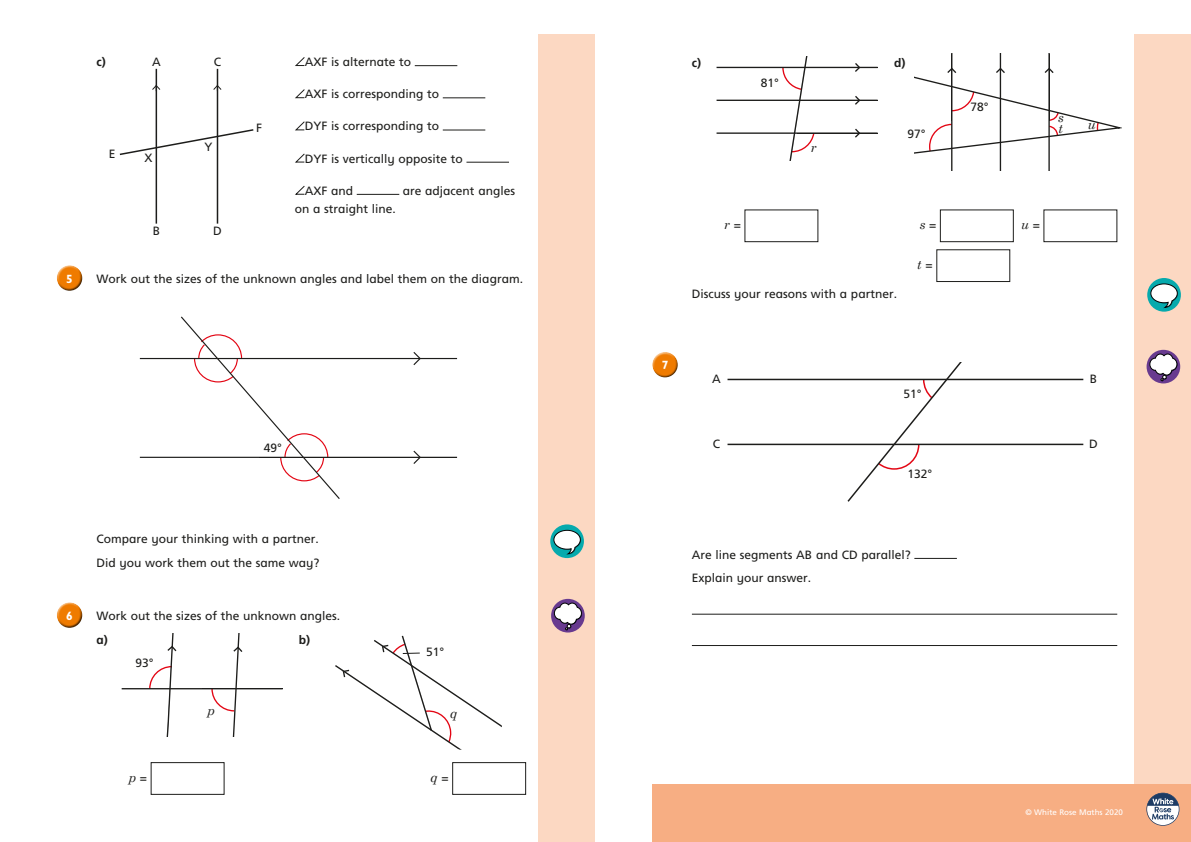
<style>
.page{position:relative;width:1191px;height:842px;background:#fff}
.page>*{position:absolute;margin:0;border:0;box-sizing:border-box;transform-origin:0 0}
.t1{font:italic 13px/11.3px "Century Schoolbook";color:#1d1d1b}
.t2{font:12px/23.7px "Frutiger Inf";color:#1d1d1b}
.t3{font:700 12px "Frutiger Inf";color:#1d1d1b}
.t4{font:700 12px "Gill Infant";color:#fff}
.t5{font:8px "Frutiger Inf";color:#fff}
.s1{font-family:"Frutiger Inf";font-style:normal;font-size:12px}
</style>
<div class="page">
<div style="left:539px;top:34px;width:99px;height:808px;background:#fcd8c2"></div>
<div style="left:595px;top:0;width:48px;height:842px;background:#fff"></div>
<div style="left:1134px;top:34px;width:57px;height:808px;background:#fcd8c2"></div>
<div style="left:652px;top:785px;width:539px;height:57px;background:#f7ae83"></div>
<svg style="left:1146px;top:793px;width:33px;height:33px"></svg>
<svg style="left:1146px;top:350px;width:34px;height:33px"></svg>
<svg style="left:1149px;top:354px;width:28px;height:27px"></svg>
<hr style="left:692px;top:614px;width:425px;height:1px;background:#1d1d1b">
<hr style="left:692px;top:645px;width:425px;height:1px;background:#1d1d1b">
<div style="left:744px;top:210px;width:74px;height:32px;border:1px solid #1d1d1b"></div>
<div style="left:940px;top:210px;width:73px;height:32px;border:1px solid #1d1d1b"></div>
<div style="left:1043px;top:210px;width:74px;height:32px;border:1px solid #1d1d1b"></div>
<div style="left:936px;top:249px;width:74px;height:33px;border:1px solid #1d1d1b"></div>
<div style="left:652px;top:351px;width:26px;height:21px;background:#fff;opacity:.75"></div>
<div style="left:652px;top:356px;width:27px;height:22px;background:#1d1d1b;opacity:.75"></div>
<hr style="left:914px;top:558px;width:43px;height:1px;background:#1d1d1b">
<svg style="left:551px;top:599px;width:34px;height:33px"></svg>
<svg style="left:554px;top:603px;width:28px;height:27px"></svg>
<svg style="left:550px;top:524px;width:34px;height:34px"></svg>
<svg style="left:553px;top:530px;width:28px;height:24px"></svg>
<svg style="left:1147px;top:278px;width:33px;height:34px"></svg>
<svg style="left:1150px;top:284px;width:28px;height:24px"></svg>
<svg style="left:295px;top:57px;width:10px;height:9px"></svg>
<hr style="left:415px;top:65px;width:42px;height:1px;background:#1d1d1b">
<svg style="left:295px;top:89px;width:10px;height:10px"></svg>
<hr style="left:443px;top:97px;width:42px;height:1px;background:#1d1d1b">
<svg style="left:295px;top:121px;width:10px;height:10px"></svg>
<hr style="left:443px;top:130px;width:42px;height:1px;background:#1d1d1b">
<svg style="left:295px;top:153px;width:10px;height:10px"></svg>
<hr style="left:466px;top:162px;width:43px;height:1px;background:#1d1d1b">
<svg style="left:295px;top:186px;width:10px;height:9px"></svg>
<hr style="left:357px;top:194px;width:42px;height:1px;background:#1d1d1b">
<div style="left:57px;top:265px;width:26px;height:20px;background:#fff;opacity:.75"></div>
<div style="left:57px;top:269px;width:27px;height:23px;background:#1d1d1b;opacity:.75"></div>
<div style="left:57px;top:602px;width:26px;height:20px;background:#fff;opacity:.75"></div>
<div style="left:57px;top:606px;width:27px;height:23px;background:#1d1d1b;opacity:.75"></div>
<div style="left:151px;top:762px;width:73px;height:33px;border:1px solid #1d1d1b"></div>
<div style="left:452px;top:762px;width:74px;height:33px;border:1px solid #1d1d1b"></div>
<hr style="left:156px;top:69px;width:1px;height:155px;background:#1d1d1b">
<hr style="left:217px;top:69px;width:1px;height:155px;background:#1d1d1b">
<svg style="left:152px;top:84px;width:9px;height:7px"></svg>
<svg style="left:213px;top:84px;width:9px;height:7px"></svg>
<svg style="left:119px;top:128px;width:135px;height:28px"></svg>
<svg style="left:412px;top:450px;width:10px;height:14px"></svg>
<svg style="left:412px;top:352px;width:10px;height:13px"></svg>
<hr style="left:140px;top:358px;width:317px;height:1px;background:#1d1d1b">
<svg style="left:180px;top:316px;width:161px;height:183px"></svg>
<hr style="left:140px;top:457px;width:317px;height:1px;background:#1d1d1b">
<svg style="left:148px;top:634px;width:30px;height:103px"></svg>
<svg style="left:211px;top:634px;width:33px;height:103px"></svg>
<hr style="left:122px;top:688px;width:161px;height:1px;background:#1d1d1b">
<hr style="left:716px;top:67px;width:161px;height:1px;background:#1d1d1b">
<hr style="left:716px;top:100px;width:161px;height:1px;background:#1d1d1b">
<svg style="left:781px;top:57px;width:34px;height:103px"></svg>
<hr style="left:716px;top:132px;width:161px;height:2px;background:#1d1d1b">
<svg style="left:853px;top:128px;width:8px;height:10px"></svg>
<svg style="left:853px;top:96px;width:8px;height:9px"></svg>
<svg style="left:853px;top:63px;width:8px;height:9px"></svg>
<hr style="left:951px;top:54px;width:1px;height:116px;background:#1d1d1b">
<hr style="left:999px;top:54px;width:2px;height:116px;background:#1d1d1b">
<hr style="left:1048px;top:54px;width:1px;height:116px;background:#1d1d1b">
<svg style="left:914px;top:67px;width:207px;height:90px"></svg>
<svg style="left:335px;top:635px;width:167px;height:115px"></svg>
<hr style="left:727px;top:379px;width:356px;height:1px;background:#1d1d1b">
<hr style="left:727px;top:444px;width:356px;height:1px;background:#1d1d1b">
<svg style="left:846px;top:363px;width:141px;height:139px"></svg>
<p class="t3" style="left:96px;top:55px;width:11px">c)</p>
<p class="t2" style="left:305px;top:50px;width:108px">AXF is alternate to</p>
<p class="t2" style="left:305px;top:82px;width:136px">AXF is corresponding to</p>
<p class="t2" style="left:305px;top:114px;width:136px">DYF is corresponding to</p>
<p class="t2" style="left:305px;top:146px;width:160px">DYF is vertically opposite to</p>
<p class="t2" style="left:305px;top:179px;width:50px">AXF and</p>
<p class="t2" style="left:403px;top:179px;width:114px">are adjacent angles</p>
<p class="t2" style="left:295px;top:197px;width:103px">on a straight line.</p>
<p class="t2" style="left:214px;top:50px;width:9px">C</p>
<p class="t2" style="left:152px;top:50px;width:10px">A</p>
<p class="t2" style="left:256px;top:116px;width:7px">F</p>
<p class="t2" style="left:204px;top:135px;width:10px">Y</p>
<p class="t2" style="left:109px;top:142px;width:8px">E</p>
<p class="t2" style="left:144px;top:146px;width:10px">X</p>
<p class="t2" style="left:153px;top:219px;width:9px">B</p>
<p class="t2" style="left:213px;top:219px;width:10px">D</p>
<p class="t4" style="left:66px;top:271px;width:8px">5</p>
<p class="t2" style="left:96px;top:267px;width:428px">Work out the sizes of the unknown angles and label them on the diagram.</p>
<p class="t2" style="left:264px;top:435px;width:20px">49°</p>
<p class="t2" style="left:96px;top:527px;width:225px">Compare your thinking with a partner.<br>Did you work them out the same way?</p>
<p class="t4" style="left:66px;top:608px;width:8px">6</p>
<p class="t2" style="left:96px;top:604px;width:245px">Work out the sizes of the unknown angles.</p>
<p class="t3" style="left:96px;top:632px;width:13px">a)</p>
<p class="t3" style="left:299px;top:632px;width:13px">b)</p>
<p class="t2" style="left:136px;top:651px;width:20px">93°</p>
<p class="t1" style="left:207px;top:705px;width:9px">p</p>
<p class="t2" style="left:426px;top:640px;width:20px">51°</p>
<p class="t1" style="left:450px;top:707px;width:9px">q</p>
<p class="t1" style="left:129px;top:771px;width:20px">p <span class="s1">=</span></p>
<p class="t1" style="left:430px;top:771px;width:20px">q <span class="s1">=</span></p>
<p class="t3" style="left:692px;top:56px;width:11px">c)</p>
<p class="t3" style="left:894px;top:56px;width:13px">d)</p>
<p class="t2" style="left:761px;top:71px;width:20px">81°</p>
<p class="t1" style="left:811px;top:142px;width:7px">r</p>
<p class="t2" style="left:907px;top:122px;width:20px">97°</p>
<p class="t2" style="left:970px;top:94px;width:20px">78°</p>
<p class="t1" style="left:1058px;top:111px;width:7px">s t</p>
<p class="t1" style="left:1087px;top:119px;width:9px">u</p>
<p class="t4" style="left:662px;top:358px;width:8px">7</p>
<p class="t1" style="left:724px;top:219px;width:18px">r <span class="s1">=</span></p>
<p class="t1" style="left:919px;top:219px;width:18px">s <span class="s1">=</span></p>
<p class="t1" style="left:1021px;top:219px;width:20px">u <span class="s1">=</span></p>
<p class="t1" style="left:917px;top:258px;width:17px">t <span class="s1">=</span></p>
<p class="t2" style="left:692px;top:282px;width:207px">Discuss your reasons with a partner.</p>
<p class="t2" style="left:712px;top:367px;width:10px">A</p>
<p class="t2" style="left:1089px;top:367px;width:9px">B</p>
<p class="t2" style="left:903px;top:382px;width:20px">51°</p>
<p class="t2" style="left:713px;top:432px;width:9px">C</p>
<p class="t2" style="left:1089px;top:432px;width:10px">D</p>
<p class="t2" style="left:907px;top:461px;width:26px">132°</p>
<p class="t2" style="left:692px;top:543px;width:220px">Are line segments AB and CD parallel?<br>Explain your answer.</p>
<p class="t5" style="left:1025px;top:808px;width:99px">© White Rose Maths 2020</p>
</div>
